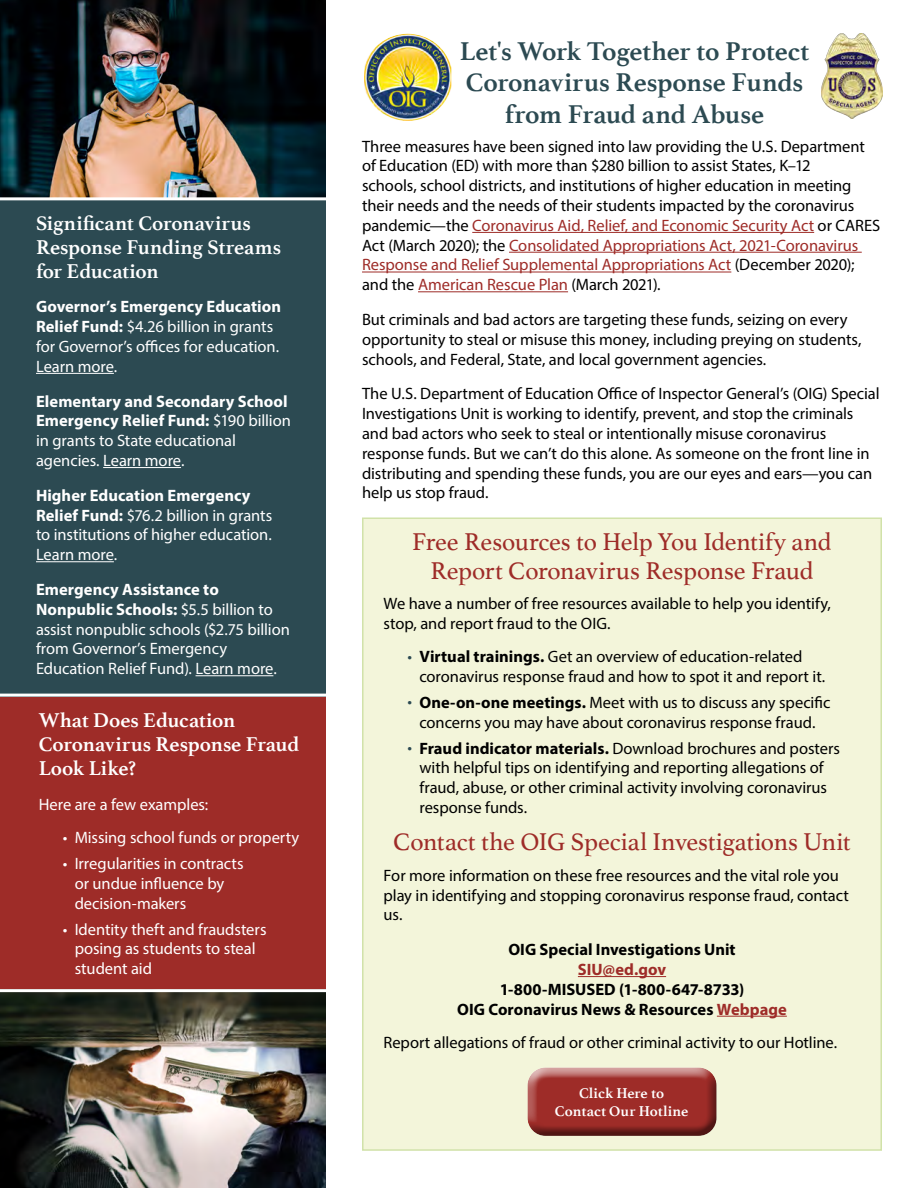
<style>
.page{position:relative;width:918px;height:1188px;background:#fff}
.page>*{position:absolute;margin:0;border:0;box-sizing:border-box;transform-origin:0 0}
.t1{font:700 27px/31.5px "Athelas";letter-spacing:-.01em;color:#2c4a52;text-align:center}
.t2{font:25.5px/28.5px "Athelas";letter-spacing:-.01em;color:#9e2c28;text-align:center}
.t3{font:700 21px/24px "Athelas";color:#fff}
.BodyText{font:16.5px/19.8px "Myriad Pro";letter-spacing:-.005em;color:#000}
.BodyText-2{font:16.5px/19.8px "Myriad Pro";letter-spacing:-.005em;color:#fff}
.BodyText-3{font:700 16.5px/19.8px "Myriad Pro";color:#000;text-align:center}
.t4{font:700 15px/18px "Athelas";color:#fff;text-align:center}
.s1{font-weight:700}
.s2{color:#9e2c28}
.s3{color:#2c4a52}
</style>
<div class="page">
<div style="left:0;top:697px;width:326px;height:292px;background:#9e2c28"></div>
<div style="left:0;top:197px;width:326px;height:500px;background:#2c4a52"></div>
<div style="left:362px;top:518px;width:520px;height:633px;background:#f3f5da;border:2px solid #d1e2a9"></div>
<img style="left:0;top:992px;width:326px;height:196px">
<img style="left:0;top:0;width:326px;height:197px">
<hr style="left:0;top:197px;width:341px;height:3px;background:#fff">
<hr style="left:0;top:694px;width:334px;height:3px;background:#fff">
<div style="left:517px;top:1056px;width:206px;height:77px;background:#fff;opacity:.75"></div>
<div style="left:521px;top:1070px;width:207px;height:74px;background:#59595c;opacity:.75"></div>
<img style="left:821px;top:34px;width:61px;height:85px">
<img style="left:364px;top:34px;width:87px;height:87px">
<hr style="left:578px;top:976px;width:88px;height:1px;background:#9e2c28">
<hr style="left:717px;top:1016px;width:70px;height:1px;background:#9e2c28">
<hr style="left:36px;top:373px;width:78px;height:1px;background:#fff">
<hr style="left:103px;top:467px;width:78px;height:1px;background:#fff">
<hr style="left:36px;top:561px;width:78px;height:1px;background:#fff">
<hr style="left:196px;top:675px;width:77px;height:1px;background:#fff">
<hr style="left:472px;top:232px;width:342px;height:1px;background:#9e2c28">
<hr style="left:509px;top:252px;width:353px;height:1px;background:#9e2c28">
<hr style="left:362px;top:272px;width:369px;height:1px;background:#9e2c28">
<hr style="left:418px;top:291px;width:150px;height:1px;background:#9e2c28">
<h1 class="t3" style="left:36px;top:210px;width:246px">Significant Coronavirus<br>Response Funding Streams for Education</h1>
<p class="BodyText-2" style="left:36px;top:297px;width:247px"><span class="s1">Governor’s Emergency Education<br>Relief Fund:</span> $4.26 billion in grants for Governor’s offices for education.<br>Learn more.</p>
<p class="BodyText-2" style="left:36px;top:391px;width:256px"><span class="s1">Elementary and Secondary School<br>Emergency Relief Fund:</span> $190 billion in grants to State educational agencies. Learn more.</p>
<p class="BodyText-2" style="left:36px;top:485px;width:238px"><span class="s1">Higher Education Emergency<br>Relief Fund:</span> $76.2 billion in grants to institutions of higher education.<br>Learn more.</p>
<p class="BodyText-2" style="left:36px;top:579px;width:255px"><span class="s1">Emergency Assistance to Nonpublic Schools:</span> $5.5 billion to assist nonpublic schools ($2.75 billion from Governor’s Emergency Education Relief Fund). Learn more.</p>
<h1 class="t3" style="left:39px;top:708px;width:262px">What Does Education<br>Coronavirus Response Fraud<br>Look Like?</h1>
<p class="BodyText-2" style="left:39px;top:794px;width:171px">Here are a few examples:</p>
<p class="BodyText-2" style="left:63px;top:828px;width:238px">• Missing school funds or property</p>
<p class="BodyText-2" style="left:75px;top:854px;width:171px;text-indent:-12px">• Irregularities in contracts or undue influence by decision-makers</p>
<p class="BodyText-2" style="left:75px;top:919px;width:193px;text-indent:-12px">• Identity theft and fraudsters posing as students to steal student aid</p>
<h1 class="t1" style="left:460px;top:34px;width:351px">Let's Work Together to Protect<br>Coronavirus Response Funds from Fraud and Abuse</h1>
<p class="BodyText" style="left:362px;top:136px;width:520px">Three measures have been signed into law providing the U.S. Department of Education (ED) with more than $280 billion to assist States, K–12<br>schools, school districts, and institutions of higher education in meeting their needs and the needs of their students impacted by the coronavirus pandemic—the <span class="s2">Coronavirus Aid, Relief, and Economic Security Act</span> or CARES Act (March 2020); the <span class="s2">Consolidated Appropriations Act, 2021-Coronavirus Response and Relief Supplemental Appropriations Act</span> (December 2020); and the <span class="s2">American Rescue Plan</span> (March 2021).</p>
<p class="BodyText" style="left:362px;top:309px;width:501px">But criminals and bad actors are targeting these funds, seizing on every opportunity to steal or misuse this money, including preying on students, schools, and Federal, State, and local government agencies.</p>
<p class="BodyText" style="left:362px;top:384px;width:519px">The U.S. Department of Education Office of Inspector General’s (OIG) Special Investigations Unit is working to identify, prevent, and stop the criminals and bad actors who seek to steal or intentionally misuse coronavirus response funds. But we can’t do this alone. As someone on the front line in distributing and spending these funds, you are our eyes and ears—you can help us stop fraud.</p>
<h2 class="t2" style="left:412px;top:527px;width:421px">Free Resources to Help You Identify and<br>Report Coronavirus Response Fraud</h2>
<p class="BodyText" style="left:384px;top:594px;width:449px">We have a number of free resources available to help you identify, stop, and report fraud to the OIG.</p>
<p class="BodyText" style="left:420px;top:647px;width:407px;text-indent:-12px"><span class="s3">•</span> <span class="s1">Virtual trainings.</span> Get an overview of education-related coronavirus response fraud and how to spot it and report it.</p>
<p class="BodyText" style="left:408px;top:692px;width:424px;text-align:center"><span class="s3">•</span> <span class="s1">One-on-one meetings.</span> Meet with us to discuss any specific concerns you may have about coronavirus response fraud.</p>
<p class="BodyText" style="left:420px;top:738px;width:422px;text-indent:-12px"><span class="s3">•</span> <span class="s1">Fraud indicator materials.</span> Download brochures and posters with helpful tips on identifying and reporting allegations of fraud, abuse, or other criminal activity involving coronavirus response funds.</p>
<h2 class="t2" style="left:393px;top:827px;width:459px">Contact the OIG Special Investigations Unit</h2>
<p class="BodyText" style="left:384px;top:865px;width:467px">For more information on these free resources and the vital role you play in identifying and stopping coronavirus response fraud, contact us.</p>
<p class="BodyText-3" style="left:457px;top:939px;width:331px">OIG Special Investigations Unit<br><span class="s2">SIU@ed.gov<br></span>1-800-MISUSED (1-800-647-8733)<br>OIG Coronavirus News &amp; Resources <span class="s2">Webpage</span></p>
<p class="BodyText" style="left:384px;top:1032px;width:455px">Report allegations of fraud or other criminal activity to our Hotline.</p>
<p class="t4" style="left:555px;top:1084px;width:135px">Click Here to<br>Contact Our Hotline</p>
</div>
